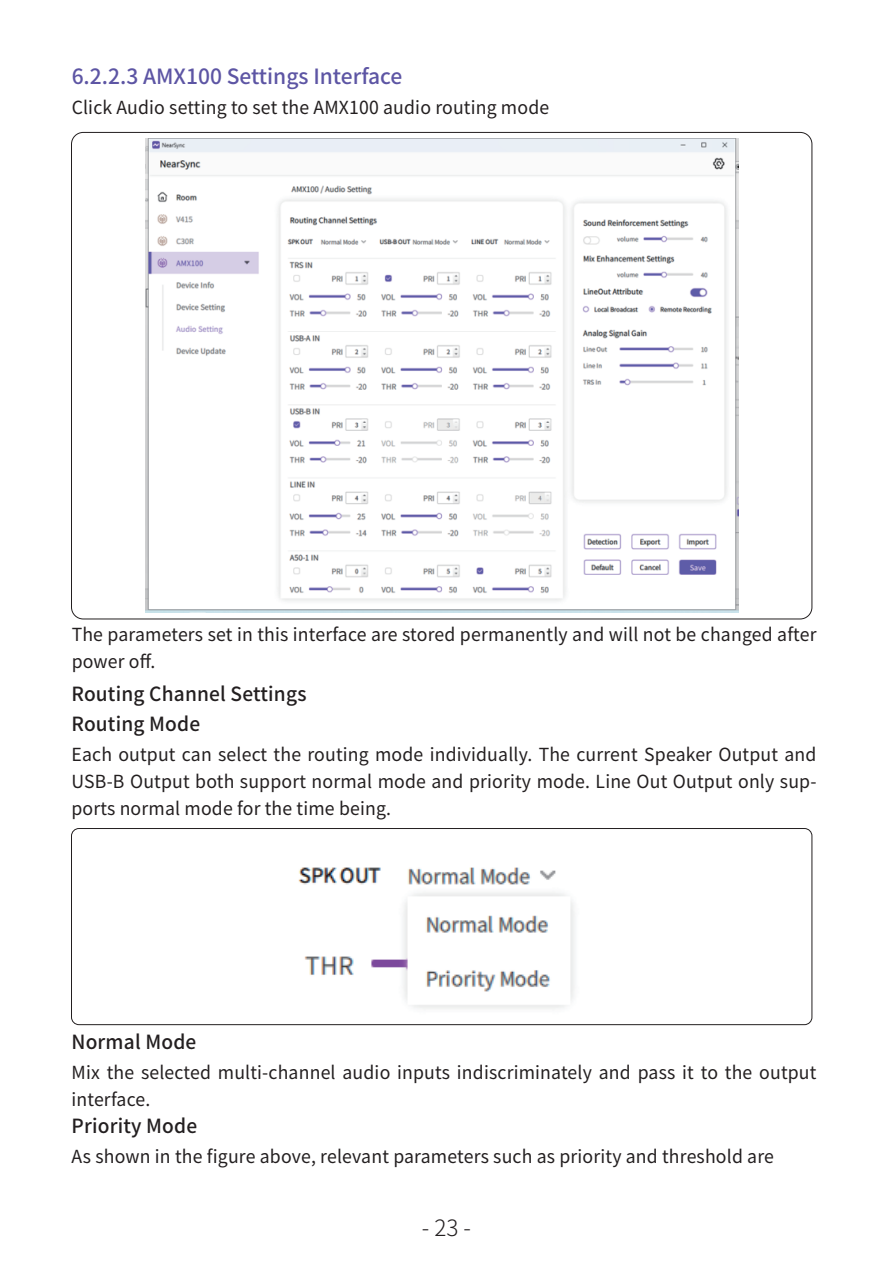
<style>
.page{position:relative;width:893px;height:1263px;background:#fff}
.page>*{position:absolute;margin:0;border:0;box-sizing:border-box;transform-origin:0 0}
.t1{font:300 22.5px "Source Han Sans CN";color:#231f20}
.t2{font:500 21px "Source Han Sans CN";color:#5d55a4}
.t3{font:500 19.5px/30px "Source Han Sans CN";letter-spacing:.01em;color:#231f20}
.t4{font:18px/27px "Source Han Sans CN";letter-spacing:.01em;color:#231f20}
</style>
<div class="page">
<div style="left:71px;top:828px;width:741px;height:197px;border:1px solid #231f20;border-radius:7px"></div>
<img style="left:145px;top:139px;width:593px;height:474px">
<img style="left:298px;top:867px;width:277px;height:142px">
<p class="t2" style="left:72px;top:64px;width:332px">6.2.2.3 AMX100 Settings Interface</p>
<p class="t4" style="left:72px;top:95px;width:479px">Click Audio setting to set the AMX100 audio routing mode</p>
<p class="t4" style="left:72px;top:621px;width:746px">The parameters set in this interface are stored permanently and will not be changed after power off.</p>
<p class="t3" style="left:71px;top:679px;width:236px">Routing Channel Settings<br>Routing Mode</p>
<p class="t4" style="left:71px;top:741px;width:746px;text-align:justify">Each output can select the routing mode individually. The current Speaker Output and USB-B Output both support normal mode and priority mode. Line Out Output only sup&shy;ports normal mode for the time being.</p>
<p class="t3" style="left:71px;top:1027px;width:126px">Normal Mode</p>
<p class="t4" style="left:71px;top:1059px;width:746px">Mix the selected multi-channel audio inputs indiscriminately and pass it to the output interface.</p>
<p class="t3" style="left:71px;top:1111px;width:127px">Priority Mode</p>
<p class="t4" style="left:71px;top:1143px;width:704px">As shown in the figure above, relevant parameters such as priority and threshold are</p>
<p class="t1" style="left:422px;top:1214px;width:51px">- 23 -</p>
</div>
